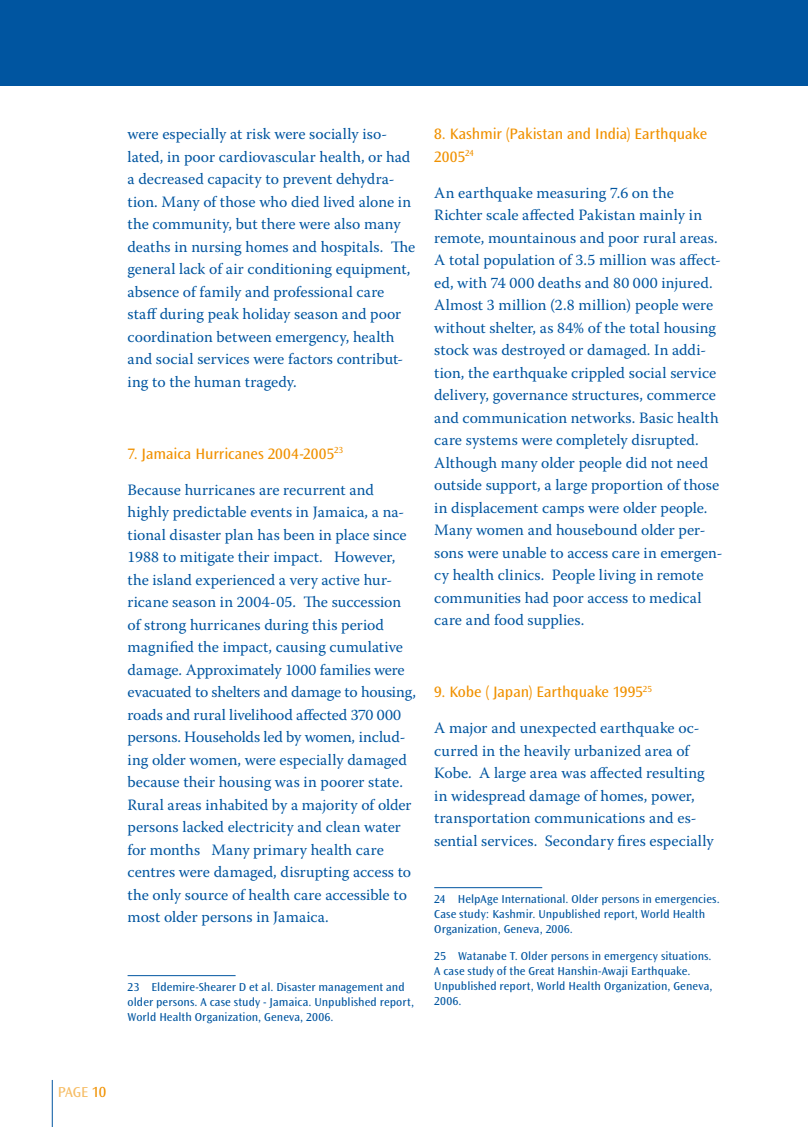
<style>
.page{position:relative;width:808px;height:1127px;background:#fff}
.page>*{position:absolute;margin:0;border:0;box-sizing:border-box;transform-origin:0 0}
.t1{font:15.75px/22.5px "Warnock Pro";color:#0055a0}
.t2{font:15.75px/22.5px "Ocean Sans Std";letter-spacing:-.01em;color:#f09100}
.t3{font:15.3px "Ocean Sans Std";color:#f09100}
.t4{font:15px "Ocean Sans Std";color:#f6bd66}
.t5{font:12px/15px "Ocean Sans Std";letter-spacing:.005em;color:#0055a0}
</style>
<div class="page">
<hr style="left:52px;top:1080px;width:1px;height:47px;background:#0055a0">
<div style="left:0;top:0;width:808px;height:85px;background:#0055a0"></div>
<hr style="left:434px;top:887px;width:108px;height:1px;background:#0055a0">
<hr style="left:128px;top:975px;width:108px;height:1px;background:#0055a0">
<p class="t1" style="left:128px;top:122px;width:289px">were especially at risk were socially iso&shy;lated, in poor cardiovascular health, or had a decreased capacity to prevent dehydra&shy;tion. Many of those who died lived alone in the community, but there were also many deaths in nursing homes and hospitals. The general lack of air conditioning equipment, absence of family and professional care staff during peak holiday season and poor coordination between emergency, health and social services were factors contribut&shy;ing to the human tragedy.</p>
<p class="t2" style="left:128px;top:442px;width:217px">7. Jamaica Hurricanes 2004-2005<sup>23</sup></p>
<p class="t1" style="left:128px;top:478px;width:290px">Because hurricanes are recurrent and highly predictable events in Jamaica, a na&shy;tional disaster plan has been in place since 1988 to mitigate their impact. However, the island experienced a very active hur&shy;ricane season in 2004-05. The succession of strong hurricanes during this period magnified the impact, causing cumulative damage. Approximately 1000 families were evacuated to shelters and damage to housing, roads and rural livelihood affected 370 000 persons. Households led by women, includ&shy;ing older women, were especially damaged because their housing was in poorer state.<br>Rural areas inhabited by a majority of older persons lacked electricity and clean water for months Many primary health care centres were damaged, disrupting access to the only source of health care accessible to most older persons in Jamaica.</p>
<p class="t5" style="left:128px;top:979px;width:288px">23 Eldemire-Shearer D et al. Disaster management and older persons. A case study - Jamaica. Unpublished report,<br>World Health Organization, Geneva, 2006.</p>
<p class="t2" style="left:434px;top:123px;width:274px">8. Kashmir (Pakistan and I ndia) Earthquake<br>2005<sup>24</sup></p>
<p class="t1" style="left:434px;top:181px;width:290px">An earthquake measuring 7.6 on the Richter scale affected Pakistan mainly in remote, mountainous and poor rural areas.<br>A total population of 3.5 million was affect&shy;ed, with 74 000 deaths and 80 000 injured.<br>Almost 3 million (2.8 million) people were without shelter, as 84% of the total housing stock was destroyed or damaged. In addi&shy;tion, the earthquake crippled social service delivery, governance structures, commerce and communication networks. Basic health care systems were completely disrupted.<br>Although many older people did not need outside support, a large proportion of those in displacement camps were older people.<br>Many women and housebound older per&shy;sons were unable to access care in emergen&shy;cy health clinics. People living in remote communities had poor access to medical care and food supplies.</p>
<p class="t2" style="left:434px;top:681px;width:219px">9. Kobe ( Japan) Earthquake 1995<sup>25</sup></p>
<p class="t1" style="left:434px;top:716px;width:281px">A major and unexpected earthquake oc&shy;curred in the heavily urbanized area of Kobe. A large area was affected resulting in widespread damage of homes, power, transportation communications and es&shy;sential services. Secondary fires especially</p>
<p class="t5" style="left:434px;top:891px;width:287px">24 HelpAge I nternational. Older persons in emergencies.<br>Case study: Kashmir. Unpublished report, World Health<br>Organization, Geneva, 2006.</p>
<p class="t5" style="left:434px;top:949px;width:280px">25 Watanabe T. Older persons in emergency situations.<br>A case study of the Great Hanshin-Awaji Earthquake.<br>Unpublished report, World Health Organization, Geneva, 2006.</p>
<p class="t4" style="left:58px;top:1084px;width:9px">PAGE</p>
<p class="t3" style="left:92px;top:1084px;width:16px">10</p>
</div>
